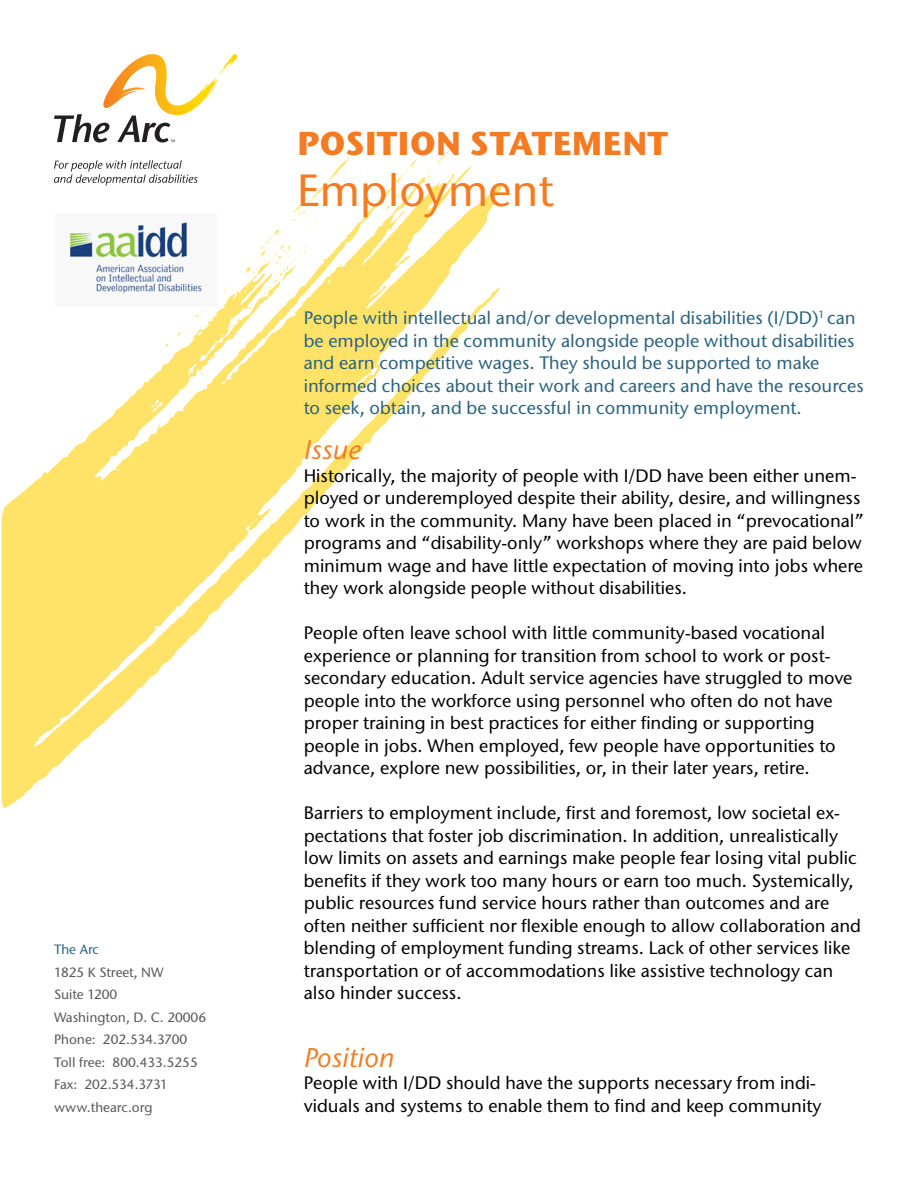
<style>
.page{position:relative;width:918px;height:1188px;background:#fff}
.page>*{position:absolute;margin:0;border:0;box-sizing:border-box;transform-origin:0 0}
.t1{font:500 45px "Stone Sans ITC Std";color:#f47b21}
.t2{font:700 33px "Stone Sans ITC Std";color:#f47b21}
.t3{font:italic 500 27px "Stone Sans ITC Std";color:#f47b21}
.t4{font:500 18px/22.5px "Stone Sans ITC Std";color:#000}
.t5{font:500 18px/22.5px "Stone Sans ITC Std";color:#2b627f}
.t6{font:500 13.5px "Stone Sans ITC Std";color:#57585a}
.t7{font:500 13.5px "Stone Sans ITC Std";color:#2b627f}
</style>
<div class="page">
<svg style="left:54px;top:54px;width:184px;height:73px"></svg>
<svg style="left:2px;top:127px;width:501px;height:682px"></svg>
<img style="left:56px;top:214px;width:161px;height:93px">
<p class="t7" style="left:54px;top:941px;width:47px">The Arc</p>
<p class="t6" style="left:54px;top:964px;width:111px">1825 K Street, NW</p>
<p class="t6" style="left:54px;top:986px;width:65px">Suite 1200</p>
<p class="t6" style="left:54px;top:1009px;width:154px">Washington, D. C. 20006</p>
<p class="t6" style="left:54px;top:1031px;width:135px">Phone: 202.534.3700</p>
<p class="t6" style="left:54px;top:1054px;width:145px">Toll free: 800.433.5255</p>
<p class="t6" style="left:54px;top:1076px;width:116px">Fax: 202.534.3731</p>
<p class="t6" style="left:54px;top:1099px;width:100px">www.thearc.org</p>
<h1 class="t2" style="left:297px;top:122px;width:373px">POSITION STATEMENT</h1>
<h1 class="t1" style="left:297px;top:163px;width:258px">Employment</h1>
<p class="t5" style="left:304px;top:306px;width:562px">People with intellectual and/or developmental disabilities (I/DD)<sup>1</sup> can be employed in the community alongside people without disabilities and earn competitive wages. They should be supported to make informed choices about their work and careers and have the resources to seek, obtain, and be successful in community employment.</p>
<h2 class="t3" style="left:304px;top:433px;width:59px">Issue</h2>
<p class="t4" style="left:304px;top:464px;width:562px">Historically, the majority of people with I/DD have been either unem&shy;ployed or underemployed despite their ability, desire, and willingness to work in the community. Many have been placed in “prevocational” programs and “disability-only” workshops where they are paid below minimum wage and have little expectation of moving into jobs where they work alongside people without disabilities.</p>
<p class="t4" style="left:304px;top:621px;width:550px">People often leave school with little community-based vocational experience or planning for transition from school to work or post&shy;secondary education. Adult service agencies have struggled to move people into the workforce using personnel who often do not have proper training in best practices for either finding or supporting people in jobs. When employed, few people have opportunities to advance, explore new possibilities, or, in their later years, retire.</p>
<p class="t4" style="left:304px;top:801px;width:559px">Barriers to employment include, first and foremost, low societal ex&shy;pectations that foster job discrimination. In addition, unrealistically low limits on assets and earnings make people fear losing vital public benefits if they work too many hours or earn too much. Systemically, public resources fund service hours rather than outcomes and are often neither sufficient nor flexible enough to allow collaboration and blending of employment funding streams. Lack of other services like transportation or of accommodations like assistive technology can also hinder success.</p>
<h2 class="t3" style="left:304px;top:1041px;width:92px">Position</h2>
<p class="t4" style="left:304px;top:1071px;width:519px">People with I/DD should have the supports necessary from indi&shy;viduals and systems to enable them to find and keep community</p>
</div>
